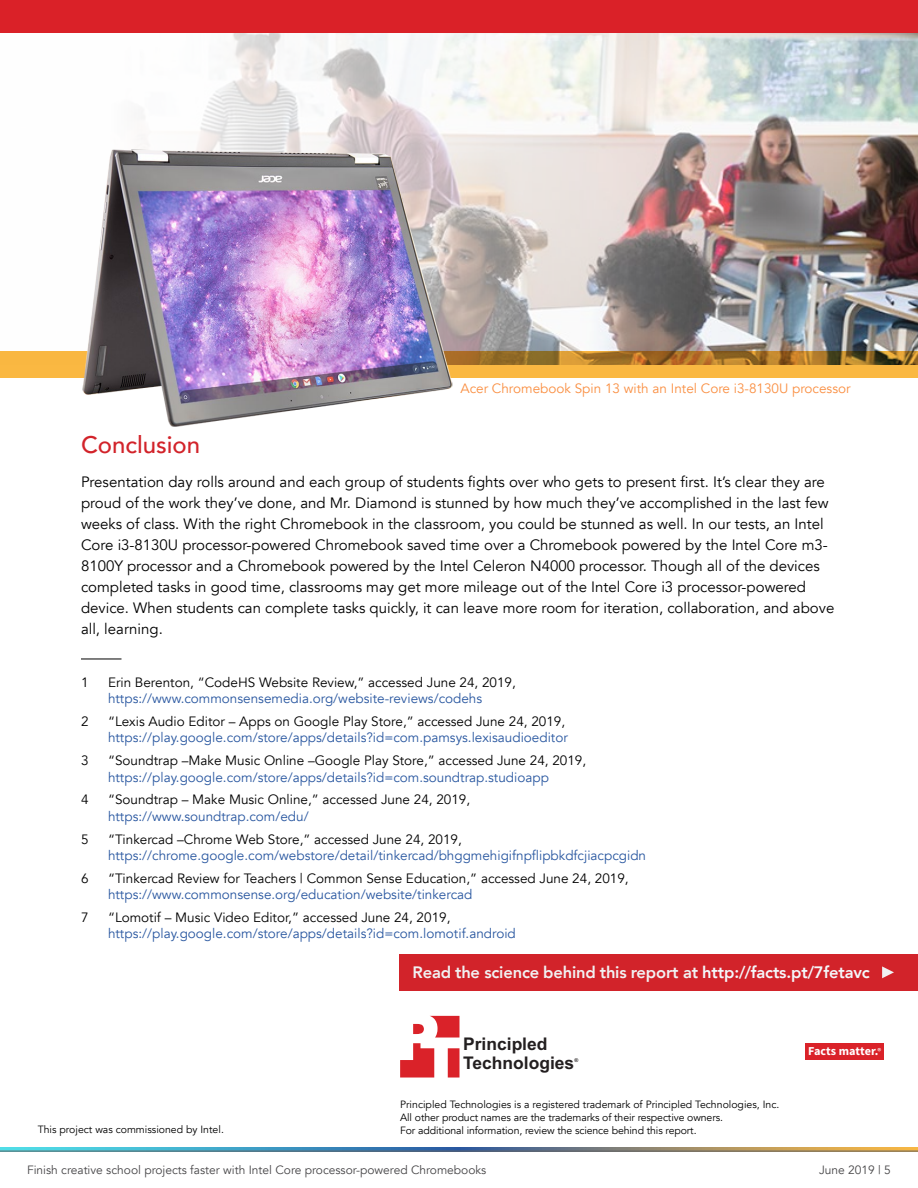
<style>
.page{position:relative;width:918px;height:1188px;background:#fff}
.page>*{position:absolute;margin:0;border:0;box-sizing:border-box;transform-origin:0 0}
.t1{font:500 24px "Avenir";color:#d2232a}
.t2{font:700 17.4px/18.6px "Arial";color:#231f20}
.t3{font:800 16.5px "Avenir";letter-spacing:-.01em;color:#f1f1f2}
.t4{font:15px/21px "Avenir";color:#000}
.t5{font:13.5px "Avenir";color:#2957a0}
.t6{font:13.5px "Avenir";color:#000}
.t7{font:13.5px "Avenir";color:#fa8f42}
.t8{font:700 12.15px "Source Sans Pro";color:#fff}
.t9{font:12px "Avenir";color:#464547}
.t10{font:10.5px/12.6px "Avenir";letter-spacing:-.01em;color:#000}
.t11{font:700 5.25px "Arial";color:#231f20}
.s1{color:#f4f7fa}
.s2{font-weight:600;font-size:8.55px}
</style>
<div class="page">
<svg style="left:0;top:1148px;width:918px;height:3px;background:#6c9092"></svg>
<img style="left:0;top:32px;width:918px;height:319px">
<svg style="left:0;top:351px;width:918px;height:27px;background:#d19736"></svg>
<img style="left:79px;top:145px;width:378px;height:282px">
<hr style="left:81px;top:659px;width:41px;height:1px;background:#000">
<svg style="left:400px;top:1016px;width:59px;height:62px"></svg>
<div style="left:805px;top:1043px;width:78px;height:17px;background:#da2229"></div>
<div style="left:399px;top:954px;width:519px;height:37px;background:#d2232a"></div>
<svg style="left:882px;top:966px;width:12px;height:12px"></svg>
<hr style="left:0;top:1151px;width:918px;height:1px;background:#616264">
<div style="left:0;top:0;width:918px;height:32px;background:#da2128"></div>
<p class="t7" style="left:460px;top:380px;width:392px">Acer Chromebook Spin 13 with an Intel Core i3-8130U processor</p>
<h1 class="t1" style="left:81px;top:423px;width:121px">Conclusion</h1>
<p class="t4" style="left:81px;top:472px;width:755px">Presentation day rolls around and each group of students fights over who gets to present first. It’s clear they are proud of the work they’ve done, and Mr. Diamond is stunned by how much they’ve accomplished in the last few weeks of class. With the right Chromebook in the classroom, you could be stunned as well. In our tests, an Intel Core i3-8130U processor-powered Chromebook saved time over a Chromebook powered by the Intel Core m3- 8100Y processor and a Chromebook powered by the Intel Celeron N4000 processor. Though all of the devices completed tasks in good time, classrooms may get more mileage out of the Intel Core i3 processor-powered device. When students can complete tasks quickly, it can leave more room for iteration, collaboration, and above all, learning.</p>
<p class="t6" style="left:81px;top:674px;width:9px">1</p>
<p class="t6" style="left:108px;top:674px;width:409px">Erin Berenton, “CodeHS Website Review,” accessed June 24, 2019,</p>
<p class="t5" style="left:108px;top:691px;width:376px">https://www.commonsensemedia.org/website-reviews/codehs</p>
<p class="t6" style="left:81px;top:713px;width:9px">2</p>
<p class="t6" style="left:108px;top:713px;width:459px">“Lexis Audio Editor – Apps on Google Play Store,” accessed June 24, 2019,</p>
<p class="t5" style="left:108px;top:730px;width:461px">https://play.google.com/store/apps/details?id=com.pamsys.lexisaudioeditor</p>
<p class="t6" style="left:81px;top:753px;width:9px">3</p>
<p class="t6" style="left:108px;top:753px;width:480px">“Soundtrap –Make Music Online –Google Play Store,” accessed June 24, 2019,</p>
<p class="t5" style="left:108px;top:769px;width:442px">https://play.google.com/store/apps/details?id=com.soundtrap.studioapp</p>
<p class="t6" style="left:81px;top:792px;width:9px">4</p>
<p class="t6" style="left:108px;top:792px;width:364px">“Soundtrap – Make Music Online,” accessed June 24, 2019,</p>
<p class="t5" style="left:108px;top:808px;width:202px">https://www.soundtrap.com/edu/</p>
<p class="t6" style="left:81px;top:831px;width:9px">5</p>
<p class="t6" style="left:108px;top:831px;width:355px">“Tinkercad –Chrome Web Store,” accessed June 24, 2019,</p>
<p class="t5" style="left:108px;top:847px;width:540px">https://chrome.google.com/webstore/detail/tinkercad/bhggmehigifnpflipbkdfcjiacpcgidn</p>
<p class="t6" style="left:81px;top:870px;width:9px">6</p>
<p class="t6" style="left:108px;top:870px;width:522px">“Tinkercad Review for Teachers | Common Sense Education,” accessed June 24, 2019,</p>
<p class="t5" style="left:108px;top:886px;width:366px">https://www.commonsense.org/education/website/tinkercad</p>
<p class="t6" style="left:81px;top:909px;width:9px">7</p>
<p class="t6" style="left:108px;top:909px;width:344px">“Lomotif – Music Video Editor,” accessed June 24, 2019,</p>
<p class="t5" style="left:108px;top:925px;width:409px">https://play.google.com/store/apps/details?id=com.lomotif.android</p>
<p class="t3" style="left:413px;top:960px;width:459px">Read the science behind this report at <span class="s1">http://facts.pt/7fetavc</span></p>
<p class="t10" style="left:38px;top:1123px;width:188px">This project was commissioned by Intel.</p>
<p class="t2" style="left:463px;top:1036px;width:113px">Principled<br>Technologies</p>
<p class="t11" style="left:574px;top:1057px;width:5px">®</p>
<p class="t10" style="left:400px;top:1099px;width:381px">Principled Technologies is a registered trademark of Principled Technologies, Inc.<br>All other product names are the trademarks of their respective owners.<br>For additional information, review the science behind this report.</p>
<p class="t8" style="left:808px;top:1043px;width:74px">Facts matter.<span class="s2">®</span></p>
<p class="t9" style="left:27px;top:1163px;width:461px">Finish creative school projects faster with Intel Core processor-powered Chromebooks</p>
<p class="t9" style="left:819px;top:1163px;width:73px">June 2019 | 5</p>
</div>
